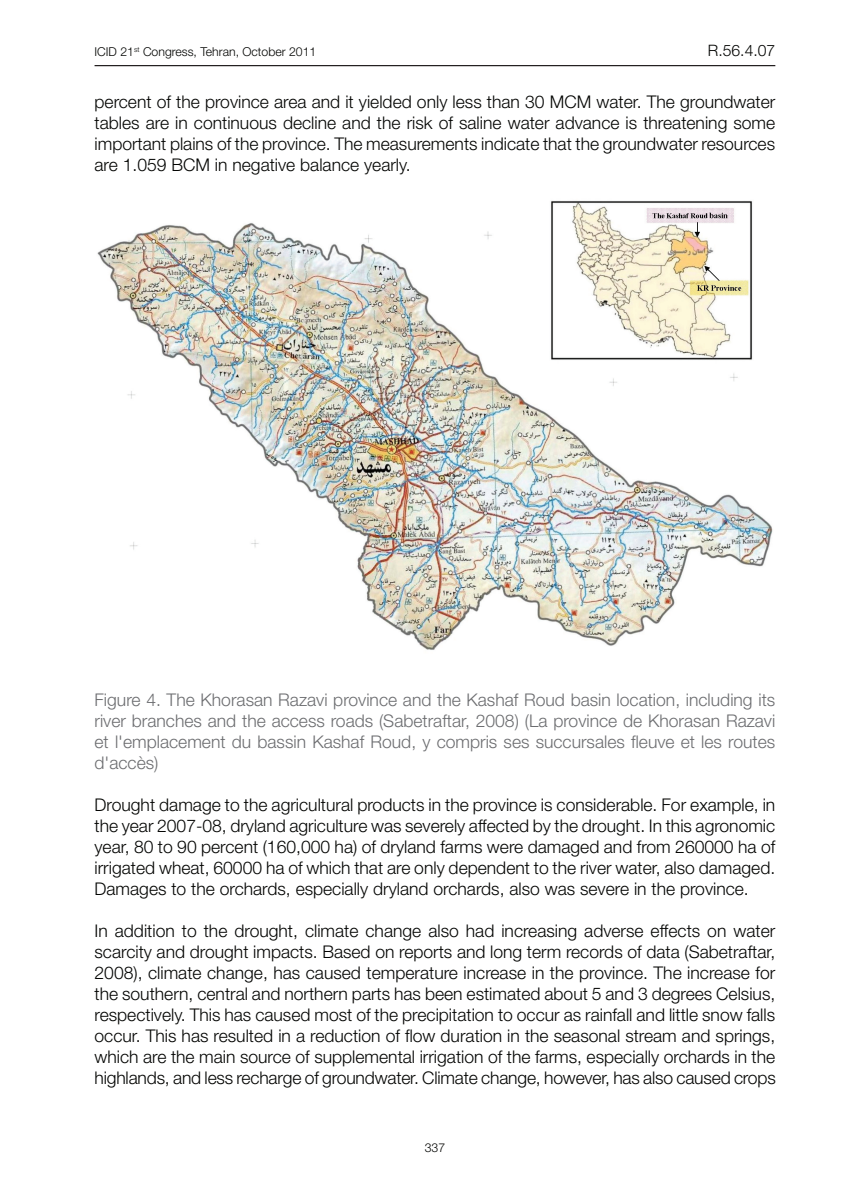
<style>
.page{position:relative;width:851px;height:1197px;background:#fff}
.page>*{position:absolute;margin:0;border:0;box-sizing:border-box;transform-origin:0 0}
.t1{font:300 17.5px/21px "Helvetica Neue";color:#040503;text-align:justify}
.t2{font:300 17.5px/21px "Helvetica Neue";color:#6c6d70;text-align:justify}
.t3{font:300 15.75px "Helvetica Neue";color:#040503}
.t4{font:300 12.25px "Helvetica Neue";color:#040503}
</style>
<div class="page">
<hr style="left:94px;top:65px;width:681px;height:1px;background:#231f20">
<img style="left:97px;top:200px;width:676px;height:450px">
<p class="t4" style="left:95px;top:45px;width:223px">ICID 21<sup>st</sup> Congress, Tehran, October 2011</p>
<p class="t3" style="left:707px;top:41px;width:69px">R.56.4.07</p>
<p class="t1" style="left:94px;top:91px;width:682px">percent of the province area and it yielded only less than 30 MCM water. The groundwater tables are in continuous decline and the risk of saline water advance is threatening some important plains of the province. The measurements indicate that the groundwater resources are 1.059 BCM in negative balance yearly.</p>
<p class="t2" style="left:94px;top:689px;width:682px">Figure 4. The Khorasan Razavi province and the Kashaf Roud basin location, including its river branches and the access roads (Sabetraftar, 2008) (La province de Khorasan Razavi et l'emplacement du bassin Kashaf Roud, y compris ses succursales fleuve et les routes d'accès)</p>
<p class="t1" style="left:94px;top:794px;width:682px">Drought damage to the agricultural products in the province is considerable. For example, in the year 2007-08, dryland agriculture was severely affected by the drought. In this agronomic year, 80 to 90 percent (160,000 ha) of dryland farms were damaged and from 260000 ha of irrigated wheat, 60000 ha of which that are only dependent to the river water, also damaged.<br>Damages to the orchards, especially dryland orchards, also was severe in the province.</p>
<p class="t1" style="left:94px;top:920px;width:682px">In addition to the drought, climate change also had increasing adverse effects on water scarcity and drought impacts. Based on reports and long term records of data (Sabetraftar, 2008), climate change, has caused temperature increase in the province. The increase for the southern, central and northern parts has been estimated about 5 and 3 degrees Celsius, respectively. This has caused most of the precipitation to occur as rainfall and little snow falls occur. This has resulted in a reduction of flow duration in the seasonal stream and springs, which are the main source of supplemental irrigation of the farms, especially orchards in the highlands, and less recharge of groundwater. Climate change, however, has also caused crops</p>
<p class="t4" style="left:424px;top:1141px;width:22px">337</p>
</div>
